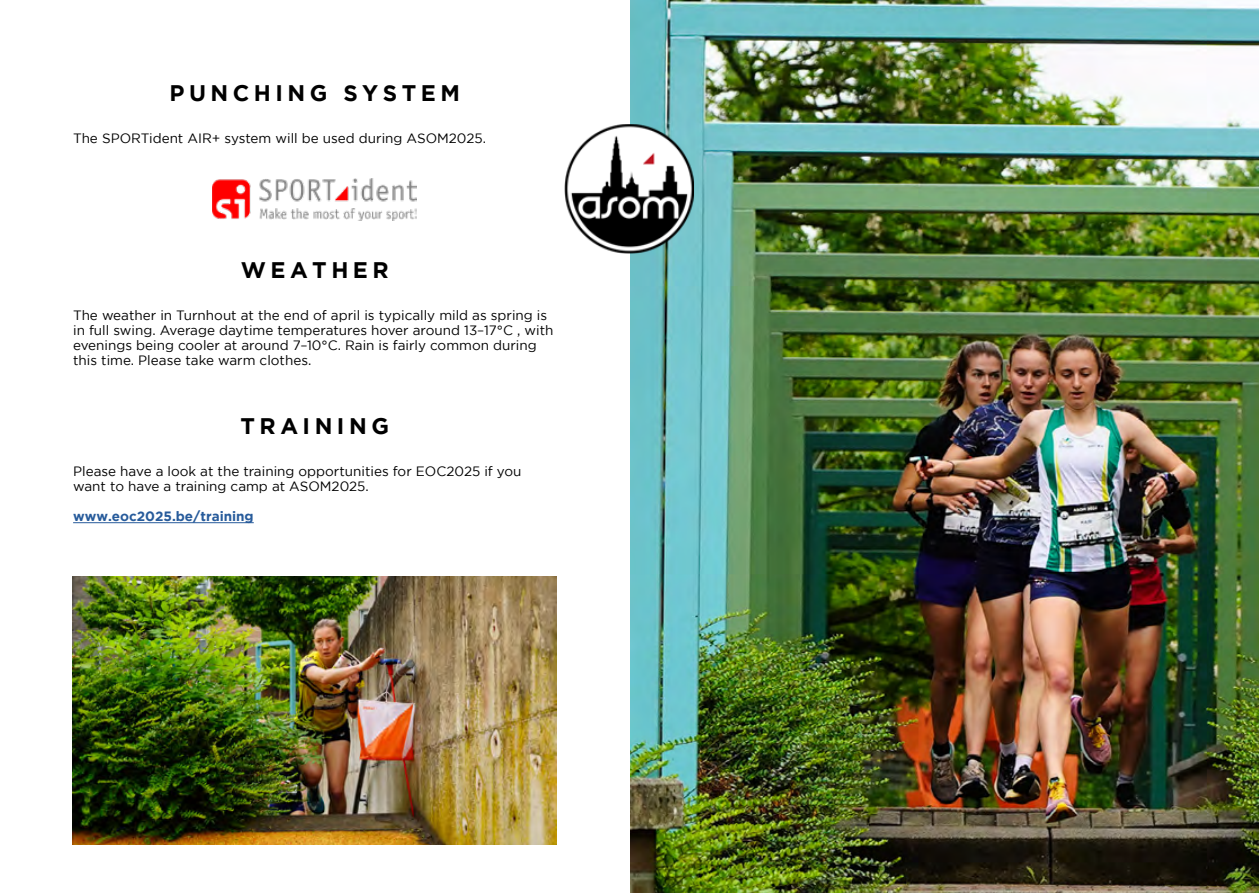
<style>
.page{position:relative;width:1259px;height:893px;background:#fff}
.page>*{position:absolute;margin:0;border:0;box-sizing:border-box;transform-origin:0 0}
.t1{font:700 22.5px "Gotham";letter-spacing:.2em;color:#000}
.t2{font:13.5px/15px "Gotham";color:#000}
.t3{font:700 13.5px "Gotham";color:#275b9b}
</style>
<div class="page">
<img style="left:631px;top:0;width:628px;height:893px">
<img style="left:564px;top:124px;width:130px;height:130px">
<hr style="left:73px;top:522px;width:181px;height:1px;background:#275b9b">
<img style="left:213px;top:179px;width:204px;height:41px">
<img style="left:73px;top:577px;width:484px;height:268px">
<h1 class="t1" style="left:169px;top:80px;width:292px">PUNCHING SYSTEM</h1>
<p class="t2" style="left:73px;top:130px;width:414px">The SPORTident AIR+ system will be used during ASOM2025.</p>
<h1 class="t1" style="left:241px;top:257px;width:150px">WEATHER</h1>
<p class="t2" style="left:73px;top:307px;width:482px">The weather in Turnhout at the end of april is typically mild as spring is in full swing. Average daytime temperatures hover around 13–17°C , with evenings being cooler at around 7–10°C. Rain is fairly common during this time. Please take warm clothes.</p>
<h1 class="t1" style="left:240px;top:413px;width:150px">TRAINING</h1>
<p class="t2" style="left:73px;top:463px;width:450px">Please have a look at the training opportunities for EOC2025 if you want to have a training camp at ASOM2025.</p>
<p class="t3" style="left:73px;top:508px;width:182px">www.eoc2025.be/training</p>
</div>
